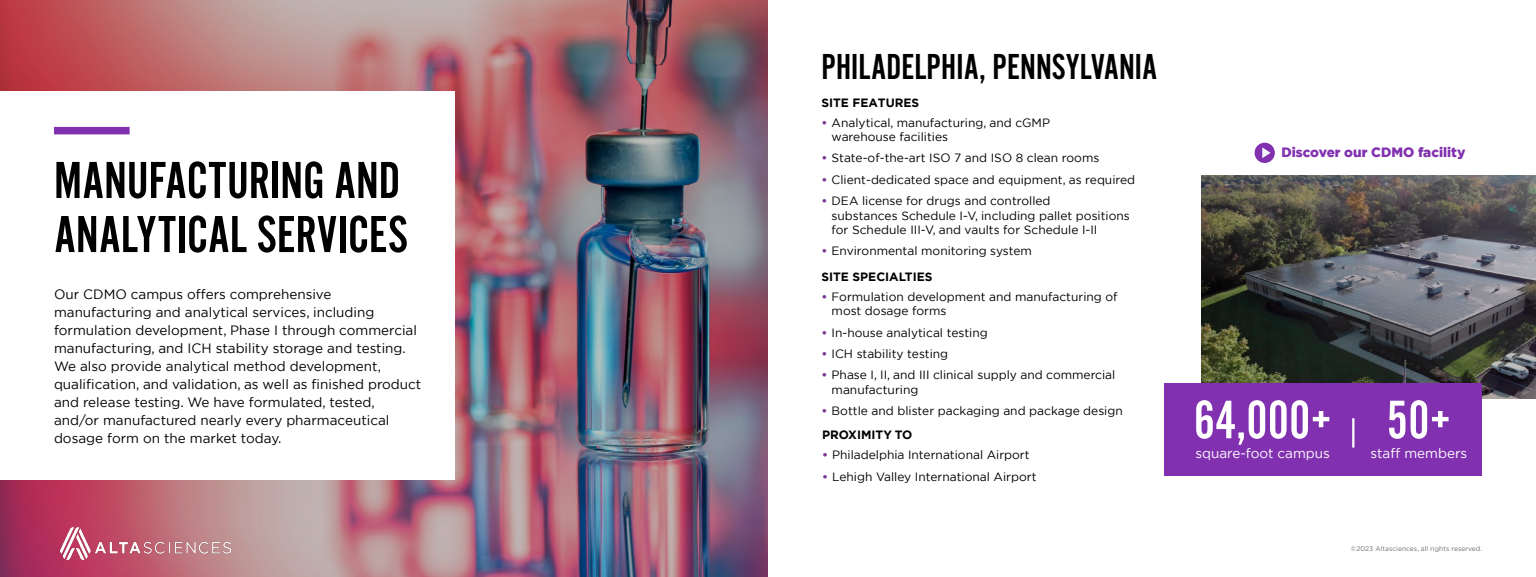
<style>
.page{position:relative;width:1536px;height:577px;background:#fff}
.page>*{position:absolute;margin:0;border:0;box-sizing:border-box;transform-origin:0 0}
.t1{font:56.25px "Alternate Got No 2 D";color:#fff}
.t2{font:54px/54px "Alternate Got No 2 D";color:#000}
.t3{font:37.5px "Alternate Got No 2 D";color:#000}
.t4{font:13.5px/18px "Gotham";color:#000}
.t5{font:13.5px "Gotham";color:#fff}
.t6{font:900 13.5px "Gotham";color:#8131b0}
.t7{font:12px/14.4px "Gotham";color:#000}
.t8{font:700 12px "Gotham";color:#000}
.t9{font:6.75px "Gotham";color:#6d6e71}
.s1{font-weight:700;color:#7c3996}
.s2{font-weight:700}
</style>
<div class="page">
<img style="left:0;top:0;width:768px;height:576px">
<div style="left:0;top:91px;width:455px;height:388px;background:#fff"></div>
<div style="left:54px;top:127px;width:76px;height:7px;background:#8131b0"></div>
<div style="left:1254px;top:142px;width:21px;height:21px;background:#8131b0;border-radius:50%"></div>
<svg style="left:1262px;top:147px;width:8px;height:11px"></svg>
<img style="left:61px;top:527px;width:170px;height:31px">
<img style="left:1202px;top:176px;width:334px;height:222px">
<div style="left:1163px;top:383px;width:318px;height:92px;background:#8131b0"></div>
<hr style="left:1352px;top:418px;width:2px;height:29px;background:#fff">
<h2 class="t2" style="left:54px;top:154px;width:356px">MANUFACTURING AND<br>ANALYTICAL SERVICES</h2>
<p class="t4" style="left:54px;top:285px;width:369px">Our CDMO campus offers comprehensive manufacturing and analytical services, including formulation development, Phase I through commercial manufacturing, and ICH stability storage and testing.<br>We also provide analytical method development, qualification, and validation, as well as finished product and release testing. We have formulated, tested, and/or manufactured nearly every pharmaceutical dosage form on the market today.</p>
<h3 class="t3" style="left:821px;top:47px;width:337px">PHILADELPHIA, PENNSYLVANIA</h3>
<p class="t8" style="left:821px;top:95px;width:99px">SITE FEATURES</p>
<p class="t7" style="left:831px;top:115px;width:220px;text-indent:-10px"><span class="s1">•</span> Analytical, manufacturing, and cGMP warehouse facilities</p>
<p class="t7" style="left:821px;top:150px;width:279px"><span class="s1">•</span> State-of-the-art ISO 7 and ISO 8 clean rooms</p>
<p class="t7" style="left:821px;top:172px;width:315px"><span class="s1">•</span> Client-dedicated space and equipment, as required</p>
<p class="t7" style="left:831px;top:193px;width:300px;text-indent:-10px"><span class="s1">•</span> DEA license for drugs and controlled<br>substances Schedule I-V, including pallet positions for Schedule III-V, and vaults for Schedule I-II</p>
<p class="t7" style="left:821px;top:238px;width:212px;line-height:25.9px"><span class="s1">•</span> Environmental monitoring system<br><span class="s2">SITE SPECIALTIES</span></p>
<p class="t7" style="left:831px;top:289px;width:287px;text-indent:-10px"><span class="s1">•</span> Formulation development and manufacturing of most dosage forms</p>
<p class="t7" style="left:821px;top:325px;width:168px"><span class="s1">•</span> In-house analytical testing</p>
<p class="t7" style="left:821px;top:346px;width:128px"><span class="s1">•</span> ICH stability testing</p>
<p class="t7" style="left:831px;top:367px;width:285px;text-indent:-10px"><span class="s1">•</span> Phase I, II, and III clinical supply and commercial manufacturing</p>
<p class="t7" style="left:821px;top:403px;width:303px"><span class="s1">•</span> Bottle and blister packaging and package design</p>
<p class="t8" style="left:822px;top:426px;width:92px">PROXIMITY TO</p>
<p class="t7" style="left:822px;top:447px;width:209px"><span class="s1">•</span> Philadelphia International Airport</p>
<p class="t7" style="left:822px;top:468px;width:216px"><span class="s1">•</span> Lehigh Valley International Airport</p>
<p class="t6" style="left:1281px;top:143px;width:186px">Discover our CDMO facility</p>
<h1 class="t1" style="left:1194px;top:389px;width:139px">64,000+</h1>
<p class="t5" style="left:1195px;top:444px;width:136px">square-foot campus</p>
<h1 class="t1" style="left:1387px;top:389px;width:66px">50+</h1>
<p class="t5" style="left:1370px;top:444px;width:98px">staff members</p>
<p class="t9" style="left:1351px;top:544px;width:133px">©2023 Altasciences, all rights reserved.</p>
</div>
